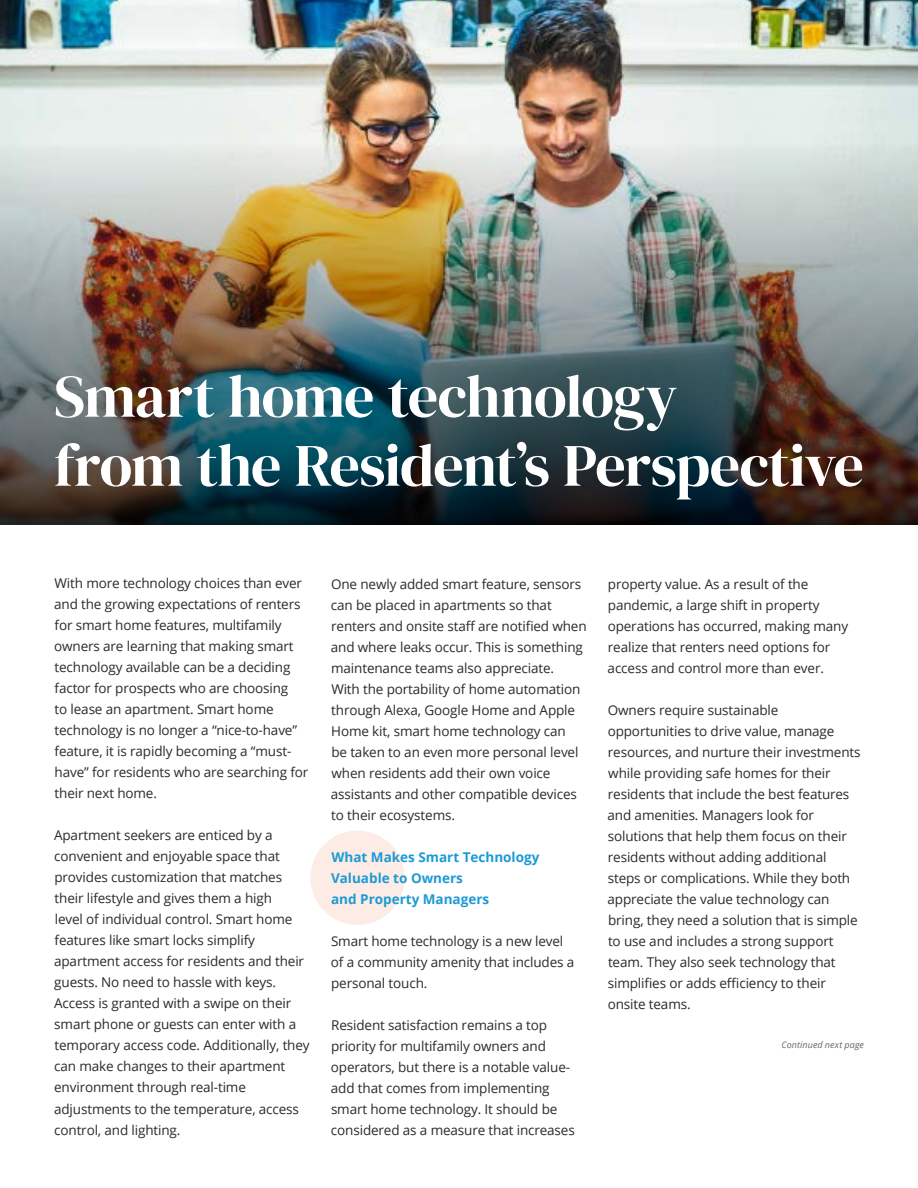
<style>
.page{position:relative;width:918px;height:1188px;background:#fff}
.page>*{position:absolute;margin:0;border:0;box-sizing:border-box;transform-origin:0 0}
.t1{font:60px/69px "DM Serif Display";letter-spacing:-.02em;color:#fff}
.t2{font:13.5px/21px "Open Sans";letter-spacing:-.01em;color:#2d2a26}
.t3{font:700 13.5px/21px "Open Sans";color:#1c9ad6}
.t4{font:italic 9px "Open Sans";letter-spacing:.01em;color:#6b6561}
</style>
<div class="page">
<img style="left:0;top:0;width:918px;height:141px">
<img style="left:0;top:141px;width:918px;height:383px">
<div style="left:310px;top:831px;width:95px;height:94px;background:#fcece5;border-radius:50%"></div>
<h1 class="t1" style="left:54px;top:363px;width:811px">Smart home technology<br>from the Resident’s Perspective</h1>
<p class="t2" style="left:54px;top:573px;width:256px">With more technology choices than ever and the growing expectations of renters for smart home features, multifamily owners are learning that making smart technology available can be a deciding factor for prospects who are choosing<br>to lease an apartment. Smart home technology is no longer a “nice-to-have” feature, it is rapidly becoming a “must&shy;have” for residents who are searching for their next home.</p>
<p class="t2" style="left:54px;top:825px;width:257px">Apartment seekers are enticed by a convenient and enjoyable space that provides customization that matches their lifestyle and gives them a high<br>level of individual control. Smart home features like smart locks simplify apartment access for residents and their guests. No need to hassle with keys.<br>Access is granted with a swipe on their smart phone or guests can enter with a temporary access code. Additionally, they can make changes to their apartment environment through real-time adjustments to the temperature, access control, and lighting.</p>
<p class="t2" style="left:331px;top:573px;width:257px">One newly added smart feature, sensors can be placed in apartments so that renters and onsite staff are notified when and where leaks occur. This is something maintenance teams also appreciate.<br>With the portability of home automation through Alexa, Google Home and Apple Home kit, smart home technology can<br>be taken to an even more personal level when residents add their own voice assistants and other compatible devices to their ecosystems.</p>
<p class="t3" style="left:331px;top:846px;width:210px">What Makes Smart Technology<br>Valuable to Owners<br>and Property Managers</p>
<p class="t2" style="left:331px;top:930px;width:245px">Smart home technology is a new level of a community amenity that includes a personal touch.</p>
<p class="t2" style="left:331px;top:1014px;width:245px">Resident satisfaction remains a top priority for multifamily owners and operators, but there is a notable value&shy;add that comes from implementing smart home technology. It should be considered as a measure that increases</p>
<p class="t2" style="left:608px;top:573px;width:242px">property value. As a result of the pandemic, a large shift in property operations has occurred, making many realize that renters need options for access and control more than ever.</p>
<p class="t2" style="left:608px;top:699px;width:255px">Owners require sustainable opportunities to drive value, manage resources, and nurture their investments while providing safe homes for their residents that include the best features and amenities. Managers look for solutions that help them focus on their residents without adding additional steps or complications. While they both appreciate the value technology can bring, they need a solution that is simple to use and includes a strong support team. They also seek technology that simplifies or adds efficiency to their onsite teams.</p>
<p class="t4" style="left:782px;top:1038px;width:84px">Continued next page</p>
</div>
